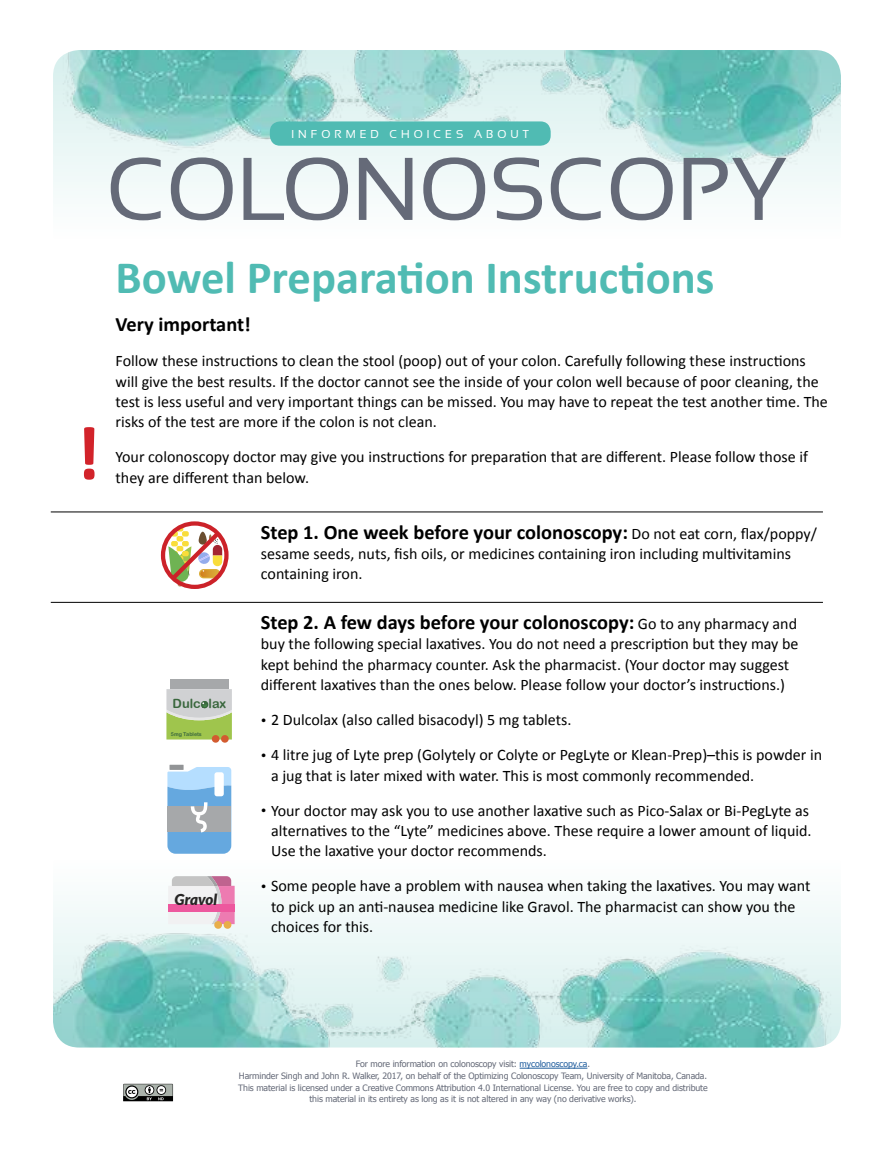
<style>
.page{position:relative;width:893px;height:1155px;background:#fff}
.page>*{position:absolute;margin:0;border:0;box-sizing:border-box;transform-origin:0 0}
.t1{font:88.8px "Sansation";color:#656a78}
.t2{font:700 76.95px "Calibri";color:#d2232a}
.t3{font:700 46.65px "Calibri";color:#50bbb3}
.t4{font:700 20.4px "Calibri";color:#000}
.t5{font:16.05px/20.4px "Calibri";color:#000}
.t6{font:italic 900 15.15px "Lato";letter-spacing:-.01em;color:#272525}
.t7{font:12.75px "Arial Rounded MT Bold";color:#39673d}
.t8{font:11.4px "Sansation";letter-spacing:.35em;color:#fff}
.t9{font:8.7px/11.7px "Tahoma";letter-spacing:-.01em;color:#656a78;text-align:center}
.t10{font:5.25px "Arial Rounded MT Bold";color:#39673d}
.s1{font-weight:400;font-size:16.05px}
.s2{font-size:11.7px}
.s3{color:#215e9e}
</style>
<div class="page">
<img style="left:56px;top:1034px;width:782px;height:14px">
<img style="left:53px;top:50px;width:787px;height:984px">
<div style="left:270px;top:121px;width:280px;height:25px;background:#50bbb3;border-radius:10px"></div>
<hr style="left:519px;top:1068px;width:68px;height:1px;background:#215e9e">
<svg style="left:123px;top:1084px;width:50px;height:17px"></svg>
<hr style="left:51px;top:512px;width:771px;height:1px;background:#000">
<hr style="left:51px;top:602px;width:771px;height:1px;background:#000">
<div style="left:176px;top:526px;width:7px;height:6px;background:#cc2229;border-radius:2px"></div>
<div style="left:161px;top:521px;width:67px;height:68px;border:4px solid #cc2229;border-radius:50%"></div>
<svg style="left:167px;top:528px;width:56px;height:59px"></svg>
<div style="left:170px;top:679px;width:58px;height:10px;background:#a6a8aa"></div>
<svg style="left:166px;top:689px;width:66px;height:54px;background:#c0cc9e"></svg>
<div style="left:169px;top:765px;width:14px;height:5px;background:#929496"></div>
<svg style="left:167px;top:767px;width:64px;height:87px;background:#95bad9"></svg>
<svg style="left:168px;top:876px;width:67px;height:53px"></svg>
<div style="left:168px;top:905px;width:66px;height:7px;background:#ed589e"></div>
<p class="t8" style="left:291px;top:127px;width:239px">INFORMED CHOICES ABOUT</p>
<h1 class="t1" style="left:106px;top:137px;width:682px">COLONOSCOPY</h1>
<h2 class="t2" style="left:75px;top:427px;width:27px">!</h2>
<h3 class="t3" style="left:116px;top:249px;width:600px">Bowel Preparation Instructions</h3>
<p class="t4" style="left:116px;top:317px;width:137px">Very important!</p>
<p class="t5" style="left:116px;top:350px;width:713px">Follow these instructions to clean the stool (poop) out of your colon. Carefully following these instructions will give the best results. If the doctor cannot see the inside of your colon well because of poor cleaning, the test is less useful and very important things can be missed. You may have to repeat the test another time. The risks of the test are more if the colon is not clean.</p>
<p class="t5" style="left:116px;top:446px;width:693px">Your colonoscopy doctor may give you instructions for preparation that are different. Please follow those if they are different than below.</p>
<p class="t7" style="left:173px;top:699px;width:55px">Dulcolax</p>
<p class="t10" style="left:171px;top:732px;width:32px">5mg Tablets</p>
<p class="t6" style="left:175px;top:891px;width:44px">Gravol</p>
<p class="t4" style="left:261px;top:525px;width:557px">Step 1. One week before your colonoscopy: <span class="s1">Do not eat corn, flax/poppy/</span></p>
<p class="t5" style="left:261px;top:543px;width:531px">sesame seeds, nuts, fish oils, or medicines containing iron including multivitamins containing iron.</p>
<p class="t4" style="left:261px;top:615px;width:537px">Step 2. A few days before your colonoscopy: <span class="s1">Go to any pharmacy and</span></p>
<p class="t5" style="left:261px;top:633px;width:539px">buy the following special laxatives. You do not need a prescription but they may be kept behind the pharmacy counter. Ask the pharmacist. (Your doctor may suggest different laxatives than the ones below. Please follow your doctor’s instructions.)</p>
<p class="t5" style="left:261px;top:709px;width:312px"><span class="s2">•</span> 2 Dulcolax (also called bisacodyl) 5 mg tablets.</p>
<p class="t5" style="left:271px;top:744px;width:552px;text-indent:-10px"><span class="s2">•</span> 4 litre jug of Lyte prep (Golytely or Colyte or PegLyte or Klean-Prep)–this is powder in a jug that is later mixed with water. This is most commonly recommended.</p>
<p class="t5" style="left:271px;top:799px;width:542px;text-indent:-10px"><span class="s2">•</span> Your doctor may ask you to use another laxative such as Pico-Salax or Bi-PegLyte as alternatives to the “Lyte” medicines above. These require a lower amount of liquid.<br>Use the laxative your doctor recommends.</p>
<p class="t5" style="left:271px;top:875px;width:541px;text-indent:-10px"><span class="s2">•</span> Some people have a problem with nausea when taking the laxatives. You may want to pick up an anti-nausea medicine like Gravol. The pharmacist can show you the choices for this.</p>
<p class="t9" style="left:238px;top:1059px;width:471px">For more information on colonoscopy visit: <span class="s3">mycolonoscopy.ca</span>.<br>Harminder Singh and John R. Walker, 2017, on behalf of the Optimizing Colonoscopy Team, University of Manitoba, Canada.<br>This material is licensed under a Creative Commons Attribution 4.0 International License. You are free to copy and distribute this material in its entirety as long as it is not altered in any way (no derivative works).</p>
</div>
